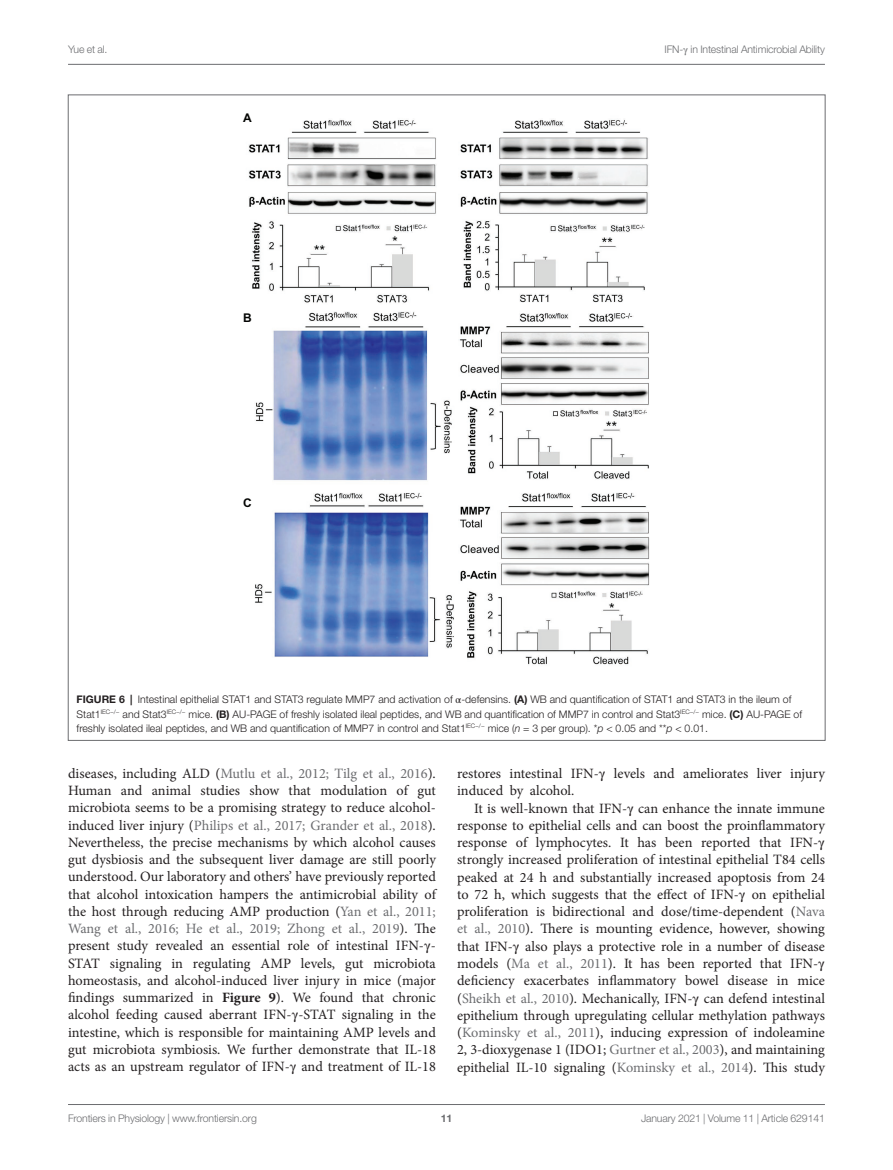
<style>
.page{position:relative;width:893px;height:1170px;background:#fff}
.page>*{position:absolute;margin:0;border:0;box-sizing:border-box;transform-origin:0 0}
.TEXT_FLUSH{font:14.25px/17.2px "Minion Pro";letter-spacing:-.005em;color:#231f20;text-align:justify}
.TEXT{font:14.25px/17.2px "Minion Pro";color:#231f20;text-align:justify}
.t1{font:700 12px "Arial";color:#040503}
.FIG_LEG{font:300 10.5px/14.2px "Helvetica Neue LT Std";color:#231f20}
.t2{font:300 10.5px "Helvetica Neue LT Std";letter-spacing:-.015em;color:#6c6d70}
.t3{font:700 10.5px "Helvetica Neue LT Std";color:#6c6d70}
.s1{font-family:"STIX General";font-weight:400}
.s2{font-weight:700}
.s3{font-style:italic}
.s4{color:#6c6d70}
.s5{font-family:"STIX General"}
</style>
<div class="page">
<hr style="left:68px;top:64px;width:757px;height:1px;background:#6c6d70">
<hr style="left:68px;top:1104px;width:757px;height:1px;background:#6c6d70">
<img style="left:248px;top:119px;width:402px;height:546px">
<p class="t2" style="left:68px;top:42px;width:41px">Yue et al.</p>
<p class="t2" style="left:665px;top:42px;width:162px">IFN-<span class="s1">γ</span> in Intestinal Antimicrobial Ability</p>
<p class="t1" style="left:243px;top:109px;width:10px">A</p>
<p class="t1" style="left:243px;top:309px;width:10px">B</p>
<p class="t1" style="left:243px;top:494px;width:10px">C</p>
<p class="FIG_LEG" style="left:77px;top:692px;width:727px"><span class="s2">FIGURE 6 |</span> Intestinal epithelial STAT1 and STAT3 regulate MMP7 and activation of <span class="s1">α</span>-defensins. <span class="s2">(A)</span> WB and quantification of STAT1 and STAT3 in the ileum of<br>Stat1<sup>IEC−/−</sup> and Stat3<sup>IEC−/−</sup> mice. <span class="s2">(B)</span> AU-PAGE of freshly isolated ileal peptides, and WB and quantification of MMP7 in control and Stat3<sup>IEC−/−</sup> mice. <span class="s2">(C)</span> AU-PAGE of freshly isolated ileal peptides, and WB and quantification of MMP7 in control and Stat1<sup>IEC−/−</sup> mice (<span class="s3">n</span> = 3 per group). *<span class="s3">p</span> &lt; 0.05 and **<span class="s3">p</span> &lt; 0.01.</p>
<p class="TEXT_FLUSH" style="left:68px;top:764px;width:369px">diseases, including ALD (<span class="s4">Mutlu et al., 2012; Tilg et al., 2016</span>).<br>Human and animal studies show that modulation of gut microbiota seems to be a promising strategy to reduce alcohol&shy;induced liver injury (<span class="s4">Philips et al., 2017; Grander et al., 2018</span>).<br>Nevertheless, the precise mechanisms by which alcohol causes gut dysbiosis and the subsequent liver damage are still poorly understood. Our laboratory and others’ have previously reported that alcohol intoxication hampers the antimicrobial ability of the host through reducing AMP production (<span class="s4">Yan et al., 2011; Wang et al., 2016; He et al., 2019; Zhong et al., 2019</span>). The present study revealed an essential role of intestinal IFN-<span class="s5">γ</span>-STAT signaling in regulating AMP levels, gut microbiota homeostasis, and alcohol-induced liver injury in mice (major findings summarized in <span class="s2">Figure 9</span>). We found that chronic alcohol feeding caused aberrant IFN-<span class="s5">γ</span>-STAT signaling in the intestine, which is responsible for maintaining AMP levels and gut microbiota symbiosis. We further demonstrate that IL-18 acts as an upstream regulator of IFN-<span class="s5">γ</span> and treatment of IL-18</p>
<p class="TEXT_FLUSH" style="left:457px;top:765px;width:369px">restores intestinal IFN-<span class="s5">γ</span> levels and ameliorates liver injury induced by alcohol.</p>
<p class="TEXT" style="left:457px;top:799px;width:369px;text-indent:17px">It is well-known that IFN-<span class="s5">γ</span> can enhance the innate immune response to epithelial cells and can boost the proinflammatory response of lymphocytes. It has been reported that IFN-<span class="s5">γ </span>strongly increased proliferation of intestinal epithelial T84 cells peaked at 24 h and substantially increased apoptosis from 24 to 72 h, which suggests that the effect of IFN-<span class="s5">γ</span> on epithelial proliferation is bidirectional and dose/time-dependent (<span class="s4">Nava et al., 2010</span>). There is mounting evidence, however, showing that IFN-<span class="s5">γ</span> also plays a protective role in a number of disease models (<span class="s4">Ma et al., 2011</span>). It has been reported that IFN-<span class="s5">γ </span>deficiency exacerbates inflammatory bowel disease in mice (<span class="s4">Sheikh et al., 2010</span>). Mechanically, IFN-<span class="s5">γ</span> can defend intestinal epithelium through upregulating cellular methylation pathways (<span class="s4">Kominsky et al., 2011</span>), inducing expression of indoleamine 2, 3-dioxygenase 1 (IDO1; <span class="s4">Gurtner et al., 2003</span>), and maintaining epithelial IL-10 signaling (<span class="s4">Kominsky et al., 2014</span>). This study</p>
<p class="t2" style="left:68px;top:1111px;width:190px">Frontiers in Physiology | www.frontiersin.org</p>
<p class="t3" style="left:441px;top:1111px;width:13px">11</p>
<p class="t2" style="left:641px;top:1111px;width:185px">January 2021 | Volume 11 | Article 629141</p>
</div>
